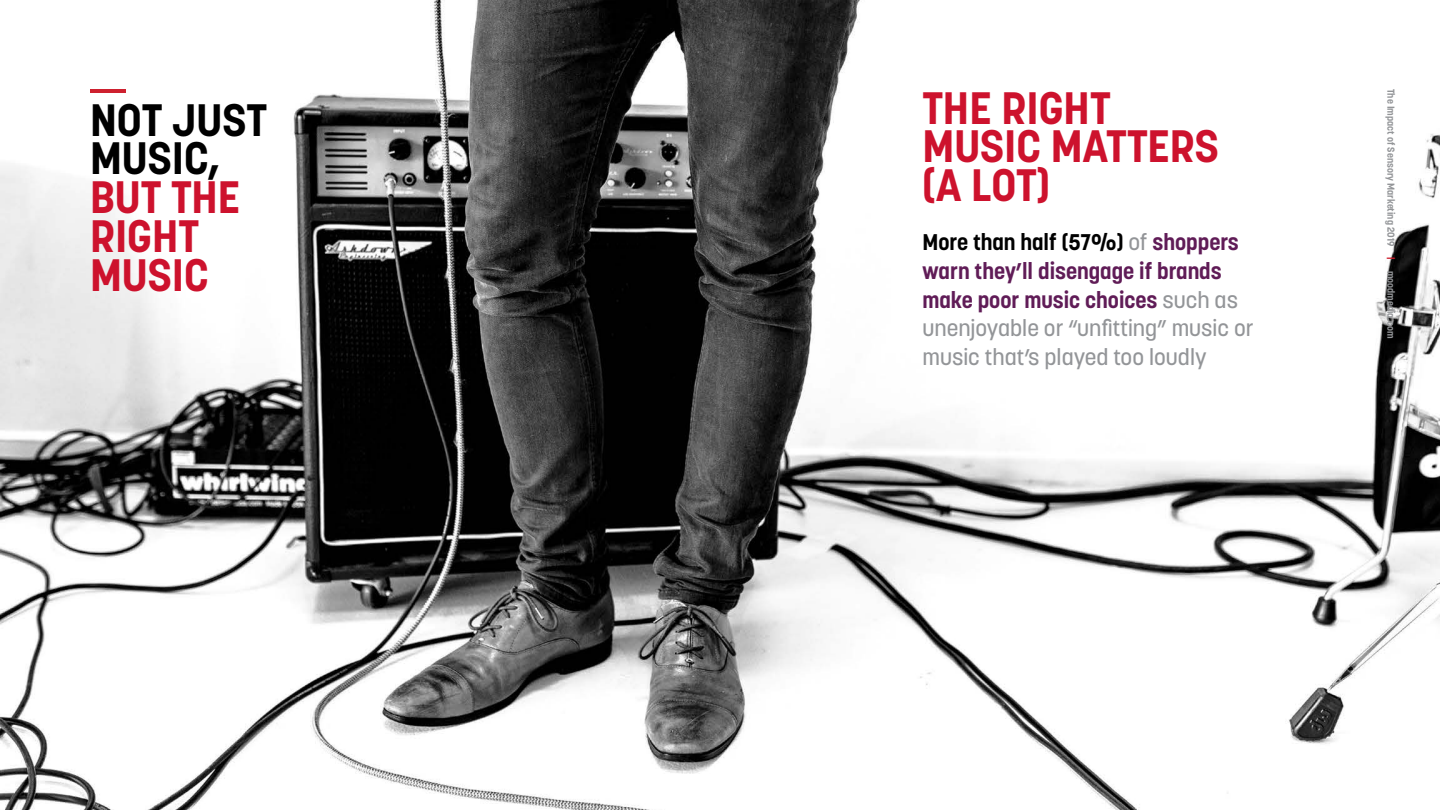
<style>
.page{position:relative;width:1440px;height:810px;background:#fff}
.page>*{position:absolute;margin:0;border:0;box-sizing:border-box;transform-origin:0 0}
.t1{font:700 45px/38.8px "Korolev";color:#cd122d}
.t2{font:700 45px/38.8px "Korolev";color:#000}
.t3{font:500 22.5px/28.8px "Korolev";color:#939598}
.t4{font:700 10px "Korolev";color:#939598}
.s1{font-weight:700;color:#000}
.s2{font-weight:700;color:#601c57}
.s3{color:#ce202f}
</style>
<div class="page">
<img style="left:0;top:0;width:1440px;height:810px">
<hr style="left:90px;top:89px;width:36px;height:3px;background:#ce202f">
<h1 class="t2" style="left:90px;top:101px;width:178px">NOT JUST<br>MUSIC,</h1>
<h1 class="t1" style="left:90px;top:178px;width:152px">BUT THE<br>RIGHT<br>MUSIC</h1>
<h1 class="t1" style="left:922px;top:89px;width:298px">THE RIGHT<br>MUSIC MATTERS (A LOT)</h1>
<p class="t3" style="left:922px;top:228px;width:333px"><span class="s1">More than half (57%)</span> of <span class="s2">shoppers warn they’ll disengage if brands make poor music choices</span> such as unenjoyable or “unfitting” music or music that’s played too loudly</p>
<p class="t4" style="left:1397px;top:89px;width:251px;rotate:90deg">The Impact of Sensory Marketing 2019 <span class="s3">|</span> moodmedia.com</p>
</div>
